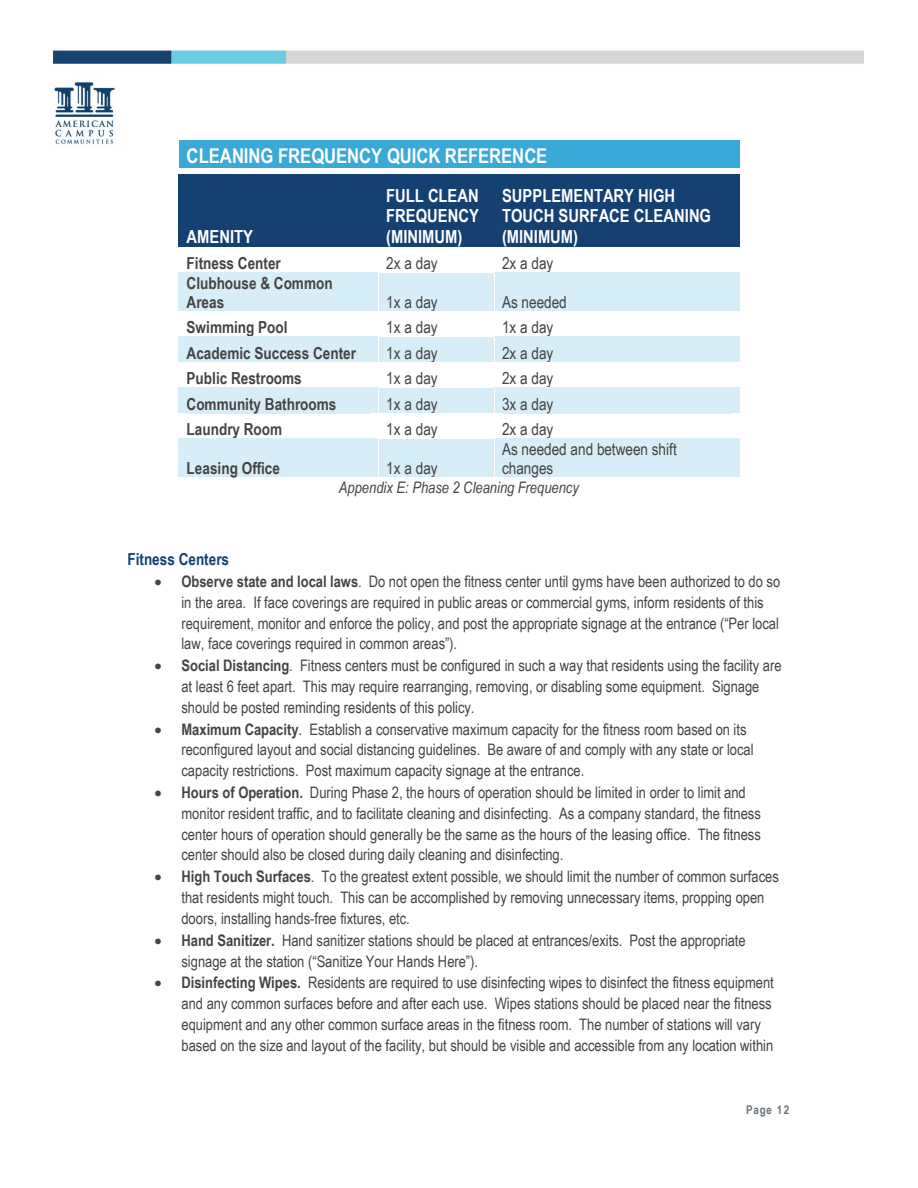
<style>
.page{position:relative;width:918px;height:1188px;background:#fff}
.page>*{position:absolute;margin:0;border:0;box-sizing:border-box;transform-origin:0 0}
.t1{font:700 20.4px "Arial Narrow";color:#fff}
.t2{font:700 18px/20.7px "Arial Narrow";color:#fff;text-align:justify}
.t3{font:700 16.5px/18.9px "Arial Narrow";color:#444}
.t4{font:16.5px/19px "Arial Narrow";color:#444}
.t5{font:700 16.5px "Arial Narrow";color:#154172}
.t6{font:15.9px/20.9px "Arial Narrow";color:#444}
.t7{font:italic 15.9px "Arial Narrow";color:#444}
.t8{font:700 12px "Arial Narrow";letter-spacing:.065em;color:#69737b}
.s1{font-weight:700}
</style>
<div class="page">
<img style="left:53px;top:50px;width:811px;height:14px">
<img style="left:54px;top:82px;width:61px;height:62px">
<div style="left:179px;top:140px;width:560px;height:27px;background:#39a9d8"></div>
<div style="left:179px;top:174px;width:199px;height:73px;background:#154172"></div>
<div style="left:378px;top:174px;width:116px;height:73px;background:#154172"></div>
<div style="left:494px;top:174px;width:245px;height:73px;background:#154172"></div>
<div style="left:179px;top:273px;width:199px;height:38px;background:#d7edf7"></div>
<div style="left:379px;top:273px;width:115px;height:38px;background:#d7edf7"></div>
<div style="left:494px;top:273px;width:245px;height:38px;background:#d7edf7"></div>
<hr style="left:179px;top:272px;width:199px;height:1px;background:#d7edf7">
<hr style="left:494px;top:272px;width:246px;height:1px;background:#d7edf7">
<hr style="left:494px;top:273px;width:1px;height:38px;background:#fff">
<div style="left:179px;top:337px;width:199px;height:25px;background:#d7edf7"></div>
<div style="left:379px;top:337px;width:115px;height:25px;background:#d7edf7"></div>
<div style="left:494px;top:337px;width:245px;height:25px;background:#d7edf7"></div>
<hr style="left:379px;top:337px;width:115px;height:1px;background:#fff">
<hr style="left:494px;top:337px;width:246px;height:1px;background:#d7edf7">
<div style="left:179px;top:388px;width:199px;height:25px;background:#d7edf7"></div>
<div style="left:379px;top:388px;width:115px;height:25px;background:#d7edf7"></div>
<div style="left:494px;top:388px;width:245px;height:25px;background:#d7edf7"></div>
<hr style="left:379px;top:388px;width:115px;height:1px;background:#fff">
<hr style="left:494px;top:388px;width:246px;height:1px;background:#d7edf7">
<div style="left:179px;top:439px;width:199px;height:38px;background:#d7edf7"></div>
<div style="left:379px;top:439px;width:115px;height:38px;background:#d7edf7"></div>
<div style="left:494px;top:439px;width:245px;height:38px;background:#d7edf7"></div>
<hr style="left:179px;top:438px;width:199px;height:1px;background:#d7edf7">
<svg style="left:494px;top:336px;width:1px;height:77px"></svg>
<hr style="left:494px;top:438px;width:246px;height:1px;background:#d7edf7">
<hr style="left:494px;top:439px;width:1px;height:38px;background:#fff">
<p class="t1" style="left:187px;top:140px;width:362px">CLEANING FREQUENCY QUICK REFERENCE</p>
<p class="t2" style="left:187px;top:226px;width:68px">AMENITY</p>
<p class="t2" style="left:386px;top:184px;width:94px">FULL CLEAN FREQUENCY (MINIMUM)</p>
<p class="t2" style="left:502px;top:184px;width:211px;text-align:left">SUPPLEMENTARY HIGH<br>TOUCH SURFACE CLEANING (MINIMUM)</p>
<p class="t3" style="left:187px;top:253px;width:96px">Fitness Center</p>
<p class="t4" style="left:386px;top:253px;width:53px">2x a day</p>
<p class="t4" style="left:502px;top:253px;width:53px">2x a day</p>
<p class="t3" style="left:187px;top:273px;width:147px">Clubhouse &amp; Common<br>Areas</p>
<p class="t4" style="left:386px;top:292px;width:53px">1x a day</p>
<p class="t4" style="left:502px;top:292px;width:66px">As needed</p>
<p class="t3" style="left:187px;top:317px;width:102px">Swimming Pool</p>
<p class="t4" style="left:386px;top:317px;width:53px">1x a day</p>
<p class="t4" style="left:502px;top:317px;width:53px">1x a day</p>
<p class="t3" style="left:187px;top:342px;width:171px">Academic Success Center</p>
<p class="t4" style="left:386px;top:343px;width:53px">1x a day</p>
<p class="t4" style="left:502px;top:343px;width:53px">2x a day</p>
<p class="t3" style="left:187px;top:368px;width:117px">Public Restrooms</p>
<p class="t4" style="left:386px;top:368px;width:53px">1x a day</p>
<p class="t4" style="left:502px;top:368px;width:53px">2x a day</p>
<p class="t3" style="left:187px;top:393px;width:151px">Community Bathrooms</p>
<p class="t4" style="left:386px;top:394px;width:53px">1x a day</p>
<p class="t4" style="left:502px;top:394px;width:53px">3x a day</p>
<p class="t3" style="left:187px;top:419px;width:97px">Laundry Room</p>
<p class="t4" style="left:386px;top:419px;width:53px">1x a day</p>
<p class="t4" style="left:502px;top:419px;width:53px">2x a day</p>
<p class="t3" style="left:187px;top:458px;width:95px">Leasing Office</p>
<p class="t4" style="left:386px;top:458px;width:53px">1x a day</p>
<p class="t4" style="left:502px;top:439px;width:176px">As needed and between shift changes</p>
<p class="t7" style="left:339px;top:476px;width:241px">Appendix E: Phase 2 Cleaning Frequency</p>
<h2 class="t5" style="left:127px;top:547px;width:103px">Fitness Centers</h2>
<p class="t6" style="left:181px;top:570px;width:600px;text-indent:-27px">• <span class="s1">Observe state and local laws</span>. Do not open the fitness center until gyms have been authorized to do so in the area. If face coverings are required in public areas or commercial gyms, inform residents of this requirement, monitor and enforce the policy, and post the appropriate signage at the entrance (“Per local law, face coverings required in common areas”).</p>
<p class="t6" style="left:181px;top:655px;width:602px;text-indent:-27px">• <span class="s1">Social Distancing</span>. Fitness centers must be configured in such a way that residents using the facility are at least 6 feet apart. This may require rearranging, removing, or disabling some equipment. Signage should be posted reminding residents of this policy.</p>
<p class="t6" style="left:181px;top:718px;width:574px;text-indent:-27px">• <span class="s1">Maximum Capacity</span>. Establish a conservative maximum capacity for the fitness room based on its reconfigured layout and social distancing guidelines. Be aware of and comply with any state or local capacity restrictions. Post maximum capacity signage at the entrance.</p>
<p class="t6" style="left:181px;top:782px;width:581px;text-indent:-27px">• <span class="s1">Hours of Operation.</span> During Phase 2, the hours of operation should be limited in order to limit and monitor resident traffic, and to facilitate cleaning and disinfecting. As a company standard, the fitness center hours of operation should generally be the same as the hours of the leasing office. The fitness center should also be closed during daily cleaning and disinfecting.</p>
<p class="t6" style="left:181px;top:866px;width:599px;text-indent:-27px">• <span class="s1">High Touch Surfaces</span>. To the greatest extent possible, we should limit the number of common surfaces that residents might touch. This can be accomplished by removing unnecessary items, propping open doors, installing hands-free fixtures, etc.</p>
<p class="t6" style="left:181px;top:929px;width:566px;text-indent:-27px">• <span class="s1">Hand Sanitizer.</span> Hand sanitizer stations should be placed at entrances/exits. Post the appropriate signage at the station (“Sanitize Your Hands Here”).</p>
<p class="t6" style="left:181px;top:972px;width:594px;text-indent:-27px">• <span class="s1">Disinfecting Wipes.</span> Residents are required to use disinfecting wipes to disinfect the fitness equipment and any common surfaces before and after each use. Wipes stations should be placed near the fitness equipment and any other common surface areas in the fitness room. The number of stations will vary based on the size and layout of the facility, but should be visible and accessible from any location within</p>
<p class="t8" style="left:746px;top:1101px;width:45px">Page 12</p>
</div>
